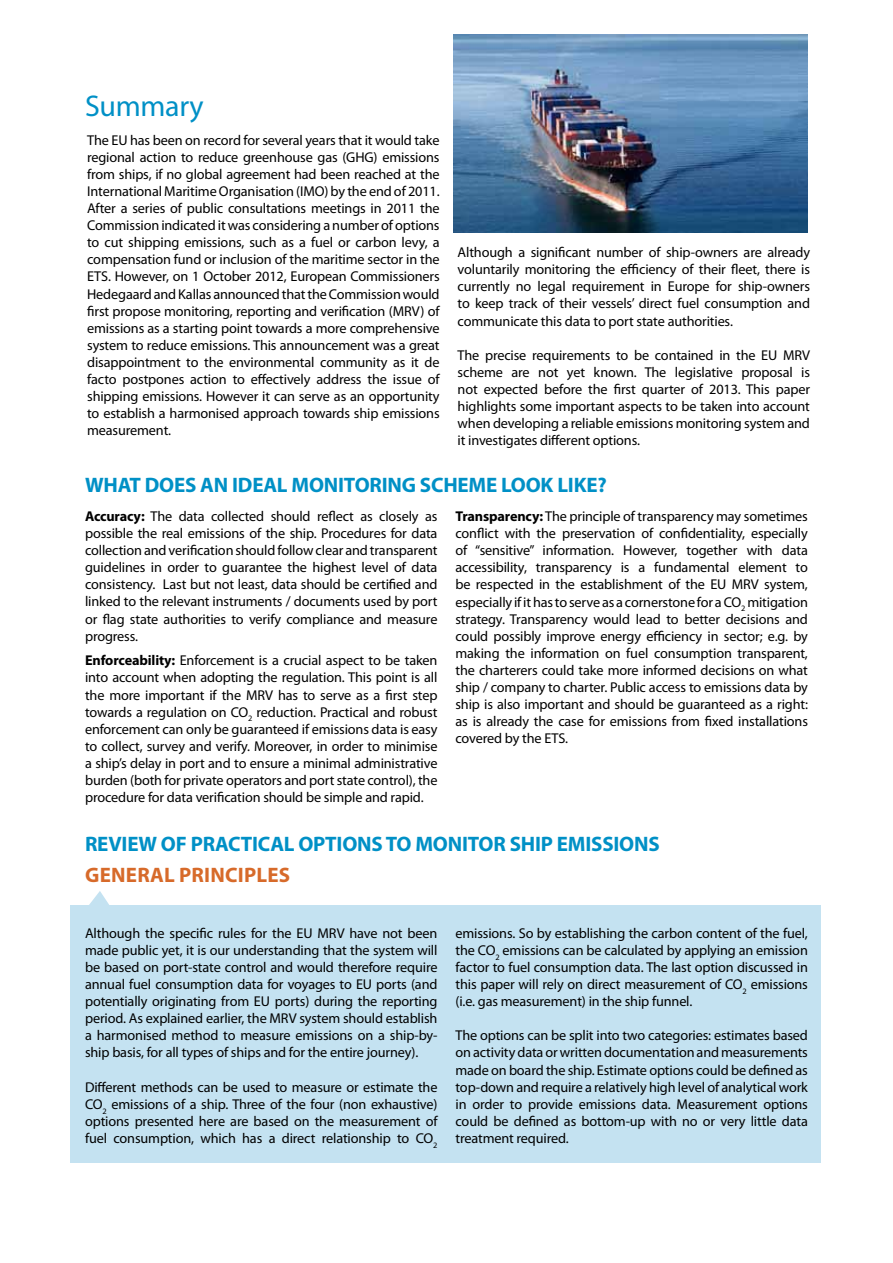
<style>
.page{position:relative;width:893px;height:1263px;background:#fff}
.page>*{position:absolute;margin:0;border:0;box-sizing:border-box;transform-origin:0 0}
.t1{font:30px "Myriad Pro";letter-spacing:-.01em;color:#0090c6}
.t2{font:700 21px "Myriad Pro";letter-spacing:-.01em;color:#0090c6}
.t3{font:700 21px "Myriad Pro";letter-spacing:.01em;color:#d76a2a}
.t4{font:14.25px/17.1px "Myriad Pro";letter-spacing:-.01em;color:#000;text-align:justify}
.s1{font-weight:700}
</style>
<div class="page">
<div style="left:70px;top:906px;width:751px;height:257px;background:#c4e2f1"></div>
<svg style="left:85px;top:891px;width:28px;height:15px"></svg>
<img style="left:454px;top:34px;width:354px;height:198px">
<h1 class="t1" style="left:85px;top:87px;width:120px">Summary</h1>
<p class="t4" style="left:87px;top:131px;width:354px">The EU has been on record for several years that it would take regional action to reduce greenhouse gas (GHG) emissions from ships, if no global agreement had been reached at the International Maritime Organisation (IMO) by the end of 2011.<br>After a series of public consultations meetings in 2011 the Commission indicated it was considering a number of options to cut shipping emissions, such as a fuel or carbon levy, a compensation fund or inclusion of the maritime sector in the ETS. However, on 1 October 2012, European Commissioners Hedegaard and Kallas announced that the Commission would first propose monitoring, reporting and verification (MRV) of emissions as a starting point towards a more comprehensive system to reduce emissions. This announcement was a great disappointment to the environmental community as it de facto postpones action to effectively address the issue of shipping emissions. However it can serve as an opportunity to establish a harmonised approach towards ship emissions measurement.</p>
<p class="t4" style="left:458px;top:244px;width:354px">Although a significant number of ship-owners are already voluntarily monitoring the efficiency of their fleet, there is currently no legal requirement in Europe for ship-owners to keep track of their vessels’ direct fuel consumption and communicate this data to port state authorities.</p>
<p class="t4" style="left:458px;top:346px;width:354px">The precise requirements to be contained in the EU MRV scheme are not yet known. The legislative proposal is not expected before the first quarter of 2013. This paper highlights some important aspects to be taken into account when developing a reliable emissions monitoring system and it investigates different options.</p>
<h2 class="t2" style="left:85px;top:471px;width:180px">WHAT DOES AN IDEAL</h2>
<h2 class="t2" style="left:291px;top:471px;width:317px">MONITORING SCHEME LOOK LI KE?</h2>
<p class="t4" style="left:85px;top:507px;width:354px"><span class="s1">Accuracy:</span> The data collected should reflect as closely as possible the real emissions of the ship. Procedures for data collection and verification should follow clear and transparent guidelines in order to guarantee the highest level of data consistency. Last but not least, data should be certified and linked to the relevant instruments / documents used by port or flag state authorities to verify compliance and measure progress.</p>
<p class="t4" style="left:85px;top:652px;width:354px"><span class="s1">Enforceability:</span> Enforcement is a crucial aspect to be taken into account when adopting the regulation. This point is all the more important if the MRV has to serve as a first step towards a regulation on CO<sub>2</sub> reduction. Practical and robust enforcement can only be guaranteed if emissions data is easy to collect, survey and verify. Moreover, in order to minimise a ship’s delay in port and to ensure a minimal administrative burden (both for private operators and port state control), the procedure for data verification should be simple and rapid.</p>
<p class="t4" style="left:455px;top:507px;width:354px"><span class="s1">Transparency:</span> The principle of transparency may sometimes conflict with the preservation of confidentiality, especially of “sensitive” information. However, together with data accessibility, transparency is a fundamental element to be respected in the establishment of the EU MRV system, especially if it has to serve as a cornerstone for a CO<sub>2</sub> mitigation strategy. Transparency would lead to better decisions and could possibly improve energy efficiency in sector; e.g. by making the information on fuel consumption transparent, the charterers could take more informed decisions on what ship / company to charter. Public access to emissions data by ship is also important and should be guaranteed as a right: as is already the case for emissions from fixed installations covered by the ETS.</p>
<h2 class="t2" style="left:85px;top:830px;width:119px">REVIEW OF PRAC</h2>
<h2 class="t2" style="left:241px;top:830px;width:23px">TICAL</h2>
<h2 class="t2" style="left:298px;top:830px;width:349px">OPTIONS TO MONITOR SHIP EMISSIONS</h2>
<h2 class="t3" style="left:85px;top:861px;width:206px">General principles</h2>
<p class="t4" style="left:85px;top:924px;width:354px">Although the specific rules for the EU MRV have not been made public yet, it is our understanding that the system will be based on port-state control and would therefore require annual fuel consumption data for voyages to EU ports (and potentially originating from EU ports) during the reporting period. As explained earlier, the MRV system should establish a harmonised method to measure emissions on a ship-by&shy;ship basis, for all types of ships and for the entire journey).</p>
<p class="t4" style="left:85px;top:1078px;width:354px">Different methods can be used to measure or estimate the CO<sub>2</sub> emissions of a ship. Three of the four (non exhaustive) options presented here are based on the measurement of fuel consumption, which has a direct relationship to CO<sub>2</sub></p>
<p class="t4" style="left:455px;top:924px;width:354px">emissions. So by establishing the carbon content of the fuel, the CO<sub>2</sub> emissions can be calculated by applying an emission factor to fuel consumption data. The last option discussed in this paper will rely on direct measurement of CO<sub>2</sub> emissions (i.e. gas measurement) in the ship funnel.</p>
<p class="t4" style="left:455px;top:1027px;width:354px">The options can be split into two categories: estimates based on activity data or written documentation and measurements made on board the ship. Estimate options could be defined as top-down and require a relatively high level of analytical work in order to provide emissions data. Measurement options could be defined as bottom-up with no or very little data treatment required.</p>
</div>
